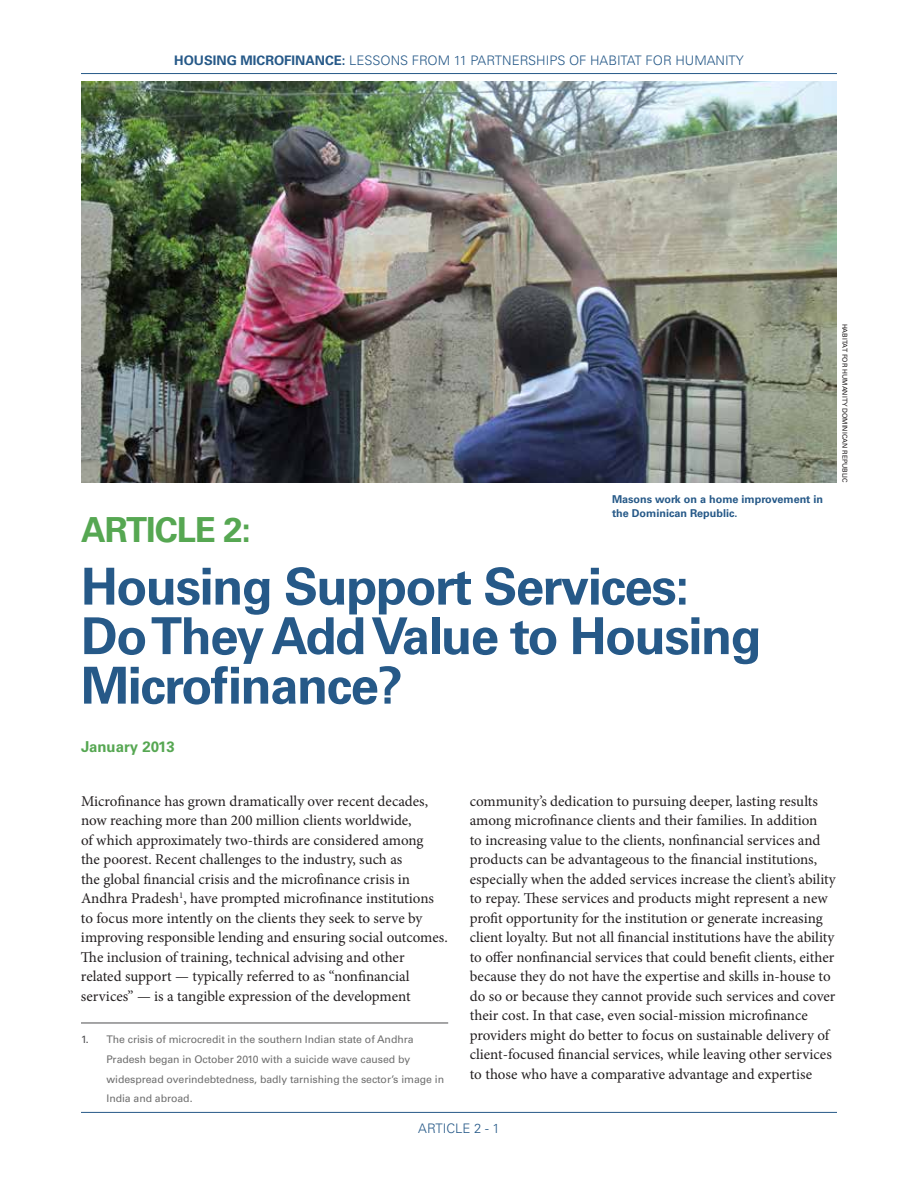
<style>
.page{position:relative;width:918px;height:1188px;background:#fff}
.page>*{position:absolute;margin:0;border:0;box-sizing:border-box;transform-origin:0 0}
.t1{font:700 51px/49.5px "Univers LT Std";letter-spacing:-.03em;color:#265988}
.t2{font:700 34.5px "Univers LT Std";letter-spacing:-.03em;color:#56a752}
.t3{font:15px/19.5px "Minion Pro";color:#231f20}
.t4{font:700 15px "Univers LT Std";color:#56a752}
.t5{font:300 13.2px "Univers LT Std";color:#265988}
.t6{font:700 10.8px/13.8px "Univers LT Std";color:#265988}
.t7{font:10.5px/19.5px "Univers LT Std";letter-spacing:-.005em;color:#6e6e6e}
.t8{font:6.75px "Univers LT Std";color:#231f20}
.s1{font-weight:700}
.s2{color:#4d4d4f}
</style>
<div class="page">
<hr style="left:81px;top:73px;width:756px;height:1px;background:#265988">
<hr style="left:81px;top:1112px;width:756px;height:1px;background:#265988">
<hr style="left:81px;top:1023px;width:367px;height:1px;background:#4d4d4f">
<img style="left:81px;top:81px;width:756px;height:402px">
<p class="t5" style="left:174px;top:52px;width:571px"><span class="s1">HOUSING MICROFINANCE:</span> LESSONS FROM 11 PARTNERSHIPS OF HABITAT FOR HUMANITY</p>
<p class="t6" style="left:612px;top:493px;width:213px">Masons work on a home improvement in the Dominican Republic.</p>
<h2 class="t2" style="left:81px;top:510px;width:172px">ARTICLE 2:</h2>
<h1 class="t1" style="left:81px;top:562px;width:682px">Housing Support Services:<br>Do They Add Value to Housing<br>Microfinance?</h1>
<p class="t4" style="left:81px;top:738px;width:95px">January 2013</p>
<p class="t8" style="left:849px;top:324px;width:161px;rotate:90deg">HABITAT FOR HUMANITY DOMINICAN REPUBLIC</p>
<p class="t3" style="left:81px;top:791px;width:368px">Microfinance has grown dramatically over recent decades, now reaching more than 200 million clients worldwide,<br>of which approximately two-thirds are considered among<br>the poorest. Recent challenges to the industry, such as<br>the global financial crisis and the microfinance crisis in Andhra Pradesh<sup>1</sup>, have prompted microfinance institutions to focus more intently on the clients they seek to serve by improving responsible lending and ensuring social outcomes.<br>The inclusion of training, technical advising and other related support — typically referred to as “nonfinancial services” — is a tangible expression of the development</p>
<p class="t7" style="left:107px;top:1030px;width:339px;text-indent:-26px"><span class="s2">1.</span> The crisis of microcredit in the southern Indian state of Andhra Pradesh began in October 2010 with a suicide wave caused by widespread overindebtedness, badly tarnishing the sector’s image in India and abroad.</p>
<p class="t3" style="left:470px;top:791px;width:367px">community’s dedication to pursuing deeper, lasting results among microfinance clients and their families. In addition<br>to increasing value to the clients, nonfinancial services and products can be advantageous to the financial institutions, especially when the added services increase the client’s ability to repay. These services and products might represent a new profit opportunity for the institution or generate increasing client loyalty. But not all financial institutions have the ability to offer nonfinancial services that could benefit clients, either because they do not have the expertise and skills in-house to do so or because they cannot provide such services and cover their cost. In that case, even social-mission microfinance providers might do better to focus on sustainable delivery of client-focused financial services, while leaving other services to those who have a comparative advantage and expertise</p>
<p class="t5" style="left:418px;top:1120px;width:83px">ARTICLE 2 - 1</p>
</div>
